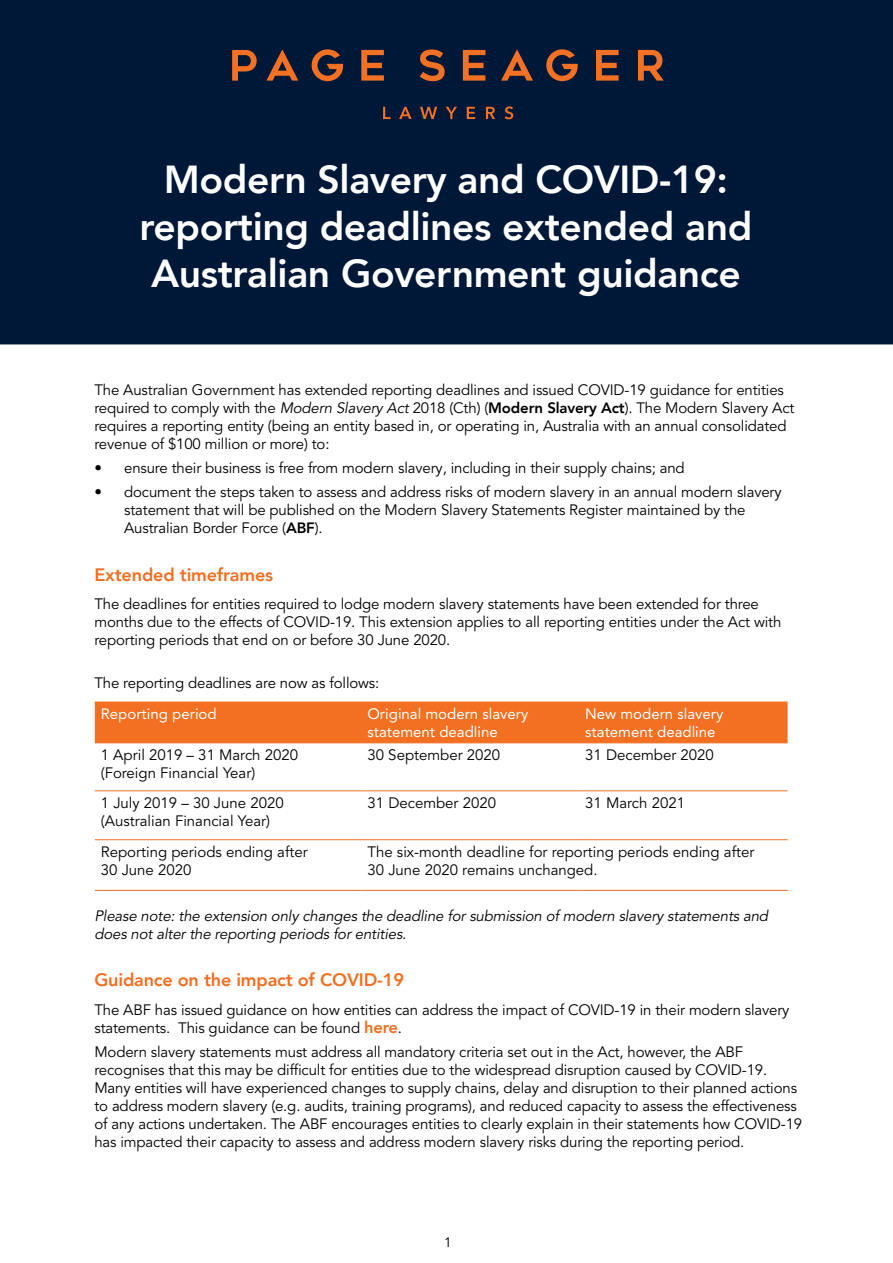
<style>
.page{position:relative;width:893px;height:1263px;background:#fff}
.page>*{position:absolute;margin:0;border:0;box-sizing:border-box;transform-origin:0 0}
.t1{font:800 39px/46.8px "Avenir LT";letter-spacing:-.01em;color:#fff;text-align:center}
.t2{font:800 18px "Avenir LT";letter-spacing:-.01em;color:#f36f21}
.t3{font:15px/18px "Avenir LT Pro";letter-spacing:-.01em;color:#000}
.t4{font:italic 15px/18px "Avenir LT Pro";color:#000}
.t5{font:15px/18px "Avenir LT Std";color:#fff}
.t6{font:13.5px "Avenir LT Pro";color:#000}
.s1{font-style:italic}
.s2{font-family:"Avenir LT";font-weight:800}
.s3{font-family:"Avenir LT";font-weight:800;font-size:16.5px;color:#f36f21}
</style>
<div class="page">
<div style="left:0;top:0;width:893px;height:344px;background:#001838"></div>
<svg style="left:232px;top:50px;width:25px;height:31px"></svg>
<svg style="left:266px;top:50px;width:32px;height:31px"></svg>
<svg style="left:361px;top:50px;width:23px;height:31px"></svg>
<svg style="left:420px;top:49px;width:25px;height:32px"></svg>
<svg style="left:463px;top:50px;width:22px;height:31px"></svg>
<svg style="left:501px;top:50px;width:32px;height:31px"></svg>
<svg style="left:596px;top:50px;width:23px;height:31px"></svg>
<svg style="left:638px;top:50px;width:26px;height:31px"></svg>
<svg style="left:312px;top:49px;width:31px;height:32px"></svg>
<svg style="left:546px;top:49px;width:32px;height:32px"></svg>
<svg style="left:383px;top:107px;width:7px;height:12px"></svg>
<svg style="left:399px;top:107px;width:13px;height:12px"></svg>
<svg style="left:420px;top:107px;width:17px;height:12px"></svg>
<svg style="left:446px;top:107px;width:11px;height:12px"></svg>
<svg style="left:467px;top:107px;width:8px;height:12px"></svg>
<svg style="left:486px;top:107px;width:9px;height:12px"></svg>
<svg style="left:505px;top:106px;width:8px;height:13px"></svg>
<div style="left:95px;top:701px;width:693px;height:41px;background:#f36f21"></div>
<hr style="left:361px;top:790px;width:218px;height:1px;background:#f36f21">
<hr style="left:579px;top:790px;width:209px;height:1px;background:#f36f21">
<hr style="left:95px;top:742px;width:266px;height:1px;background:#f36f21">
<hr style="left:361px;top:742px;width:218px;height:1px;background:#f36f21">
<hr style="left:579px;top:742px;width:209px;height:1px;background:#f36f21">
<hr style="left:361px;top:890px;width:218px;height:1px;background:#f36f21">
<hr style="left:579px;top:890px;width:209px;height:1px;background:#f36f21">
<hr style="left:95px;top:890px;width:266px;height:1px;background:#f36f21">
<hr style="left:95px;top:790px;width:266px;height:1px;background:#f36f21">
<hr style="left:95px;top:839px;width:266px;height:1px;background:#f36f21">
<hr style="left:361px;top:839px;width:218px;height:1px;background:#f36f21">
<hr style="left:579px;top:839px;width:209px;height:1px;background:#f36f21">
<h1 class="t1" style="left:139px;top:157px;width:614px">Modern Slavery and COVID-19: reporting deadlines extended and<br>Australian Government guidance</h1>
<p class="t3" style="left:94px;top:381px;width:701px">The Australian Government has extended reporting deadlines and issued COVID-19 guidance for entities required to comply with the <span class="s1">Modern Slavery Act</span> 2018 (Cth) (<span class="s2">Modern Slavery Act</span>). The Modern Slavery Act requires a reporting entity (being an entity based in, or operating in, Australia with an annual consolidated revenue of $100 million or more) to:</p>
<p class="t3" style="left:94px;top:459px;width:592px">• ensure their business is free from modern slavery, including in their supply chains; and</p>
<p class="t3" style="left:124px;top:483px;width:659px;text-indent:-30px">• document the steps taken to assess and address risks of modern slavery in an annual modern slavery statement that will be published on the Modern Slavery Statements Register maintained by the<br>Australian Border Force (<span class="s2">ABF</span>).</p>
<p class="t2" style="left:94px;top:564px;width:180px">Extended timeframes</p>
<p class="t3" style="left:94px;top:595px;width:688px">The deadlines for entities required to lodge modern slavery statements have been extended for three months due to the effects of COVID-19. This extension applies to all reporting entities under the Act with reporting periods that end on or before 30 June 2020.</p>
<p class="t3" style="left:94px;top:674px;width:286px">The reporting deadlines are now as follows:</p>
<p class="t5" style="left:101px;top:705px;width:117px">Reporting period</p>
<p class="t5" style="left:367px;top:705px;width:162px">Original modern slavery statement deadline</p>
<p class="t5" style="left:585px;top:705px;width:140px">New modern slavery statement deadline</p>
<p class="t3" style="left:101px;top:746px;width:199px">1 April 2019 – 31 March 2020 (Foreign Financial Year)</p>
<p class="t3" style="left:367px;top:746px;width:134px">30 September 2020</p>
<p class="t3" style="left:585px;top:746px;width:130px">31 December 2020</p>
<p class="t3" style="left:101px;top:794px;width:184px">1 July 2019 – 30 June 2020 (Australian Financial Year)</p>
<p class="t3" style="left:367px;top:794px;width:130px">31 December 2020</p>
<p class="t3" style="left:585px;top:794px;width:101px">31 March 2021</p>
<p class="t3" style="left:101px;top:843px;width:208px">Reporting periods ending after<br>30 June 2020</p>
<p class="t3" style="left:367px;top:843px;width:388px">The six-month deadline for reporting periods ending after<br>30 June 2020 remains unchanged.</p>
<p class="t4" style="left:94px;top:907px;width:678px">Please note: the extension only changes the deadline for submission of modern slavery statements and does not alter the reporting periods for entities.</p>
<p class="t2" style="left:94px;top:969px;width:311px">Guidance on the impact of COVID-19</p>
<p class="t3" style="left:94px;top:1001px;width:697px">The ABF has issued guidance on how entities can address the impact of COVID-19 in their modern slavery statements. This guidance can be found <span class="s3">here</span>.</p>
<p class="t3" style="left:94px;top:1043px;width:709px">Modern slavery statements must address all mandatory criteria set out in the Act, however, the ABF recognises that this may be difficult for entities due to the widespread disruption caused by COVID-19.<br>Many entities will have experienced changes to supply chains, delay and disruption to their planned actions to address modern slavery (e.g. audits, training programs), and reduced capacity to assess the effectiveness of any actions undertaken. The ABF encourages entities to clearly explain in their statements how COVID-19 has impacted their capacity to assess and address modern slavery risks during the reporting period.</p>
<p class="t6" style="left:444px;top:1234px;width:9px">1</p>
</div>
